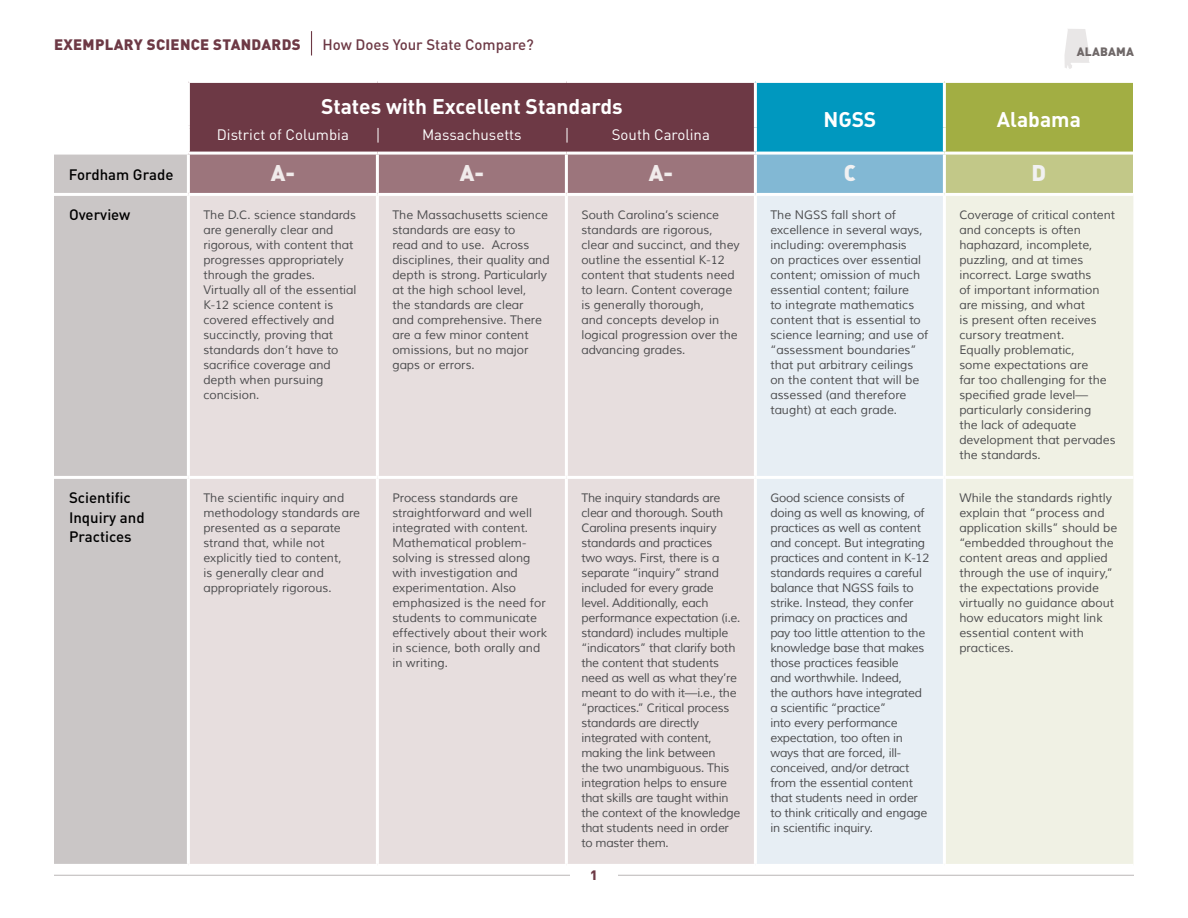
<style>
.page{position:relative;width:1188px;height:918px;background:#fff}
.page>*{position:absolute;margin:0;border:0;box-sizing:border-box;transform-origin:0 0}
.t1{font:22.5px "DIN Black Alternate";color:#f1ebeb}
.t2{font:22.5px "DIN Black Alternate";color:#f1f1f2}
.t3{font:21px "DIN Bold Alternate";color:#fff}
.t4{font:500 15px/19.5px "DIN";color:#000}
.t5{font:15px "DIN";color:#fff}
.t6{font:900 15px "DIN";letter-spacing:.02em;color:#6d3945}
.t7{font:500 15px "DIN";color:#6d3945}
.t8{font:900 13.5px "DIN";color:#6d3945}
.t9{font:12px/15px "Muli";color:#4d4d4f}
.t10{font:12px/15px "Muli";letter-spacing:-.02em;color:#4d4d4f}
.t11{font:900 12px "DIN";color:#6f6868}
</style>
<div class="page">
<svg style="left:1064px;top:29px;width:26px;height:40px"></svg>
<hr style="left:54px;top:875px;width:1080px;height:1px;background:#bbb7b7">
<div style="left:570px;top:857px;width:48px;height:40px;background:#fff"></div>
<svg style="left:311px;top:31px;width:1px;height:25px"></svg>
<div style="left:755px;top:81px;width:189px;height:72px;background:#0098bf"></div>
<div style="left:944px;top:81px;width:189px;height:72px;background:#a2ae43"></div>
<div style="left:54px;top:155px;width:133px;height:709px;background:#cac6c6"></div>
<div style="left:755px;top:153px;width:189px;height:41px;background:#82b8d4"></div>
<div style="left:944px;top:153px;width:189px;height:41px;background:#c2c888"></div>
<div style="left:190px;top:196px;width:564px;height:668px;background:#e7dede"></div>
<div style="left:757px;top:196px;width:186px;height:668px;background:#e7eef4"></div>
<div style="left:946px;top:196px;width:187px;height:668px;background:#f0f1e4"></div>
<hr style="left:755px;top:80px;width:189px;height:3px;background:#fff">
<hr style="left:754px;top:83px;width:3px;height:44px;background:#fff">
<hr style="left:944px;top:80px;width:189px;height:3px;background:#fff">
<hr style="left:943px;top:83px;width:3px;height:44px;background:#fff">
<hr style="left:943px;top:127px;width:3px;height:25px;background:#fff">
<hr style="left:755px;top:152px;width:189px;height:3px;background:#fff">
<hr style="left:754px;top:155px;width:3px;height:38px;background:#fff">
<hr style="left:944px;top:152px;width:189px;height:3px;background:#fff">
<hr style="left:943px;top:155px;width:3px;height:38px;background:#fff">
<hr style="left:54px;top:193px;width:134px;height:3px;background:#fff">
<hr style="left:376px;top:196px;width:3px;height:280px;background:#fff">
<hr style="left:565px;top:196px;width:3px;height:280px;background:#fff">
<hr style="left:755px;top:193px;width:189px;height:3px;background:#fff">
<hr style="left:944px;top:193px;width:189px;height:3px;background:#fff">
<hr style="left:54px;top:476px;width:134px;height:3px;background:#fff">
<hr style="left:188px;top:476px;width:189px;height:3px;background:#fff">
<hr style="left:377px;top:476px;width:189px;height:3px;background:#fff">
<hr style="left:376px;top:479px;width:3px;height:385px;background:#fff">
<hr style="left:566px;top:476px;width:189px;height:3px;background:#fff">
<hr style="left:565px;top:479px;width:3px;height:385px;background:#fff">
<hr style="left:755px;top:476px;width:189px;height:3px;background:#fff">
<hr style="left:944px;top:476px;width:189px;height:3px;background:#fff">
<hr style="left:754px;top:127px;width:3px;height:25px;background:#fff">
<svg style="left:188px;top:81px;width:567px;height:113px;background:#855962"></svg>
<p class="t6" style="left:54px;top:34px;width:247px">EXEMPLARY SCIENCE STANDARDS</p>
<p class="t7" style="left:322px;top:35px;width:213px">How Does Your State Compare?</p>
<p class="t11" style="left:1077px;top:44px;width:9px">ALA</p>
<p class="t11" style="left:1100px;top:44px;width:18px">BAMA</p>
<h2 class="t3" style="left:321px;top:93px;width:303px">States with Excellent Standards</h2>
<p class="t5" style="left:217px;top:125px;width:134px">District of Columbia</p>
<p class="t5" style="left:422px;top:125px;width:101px">Massachusetts</p>
<p class="t5" style="left:612px;top:125px;width:100px">South Carolina</p>
<h2 class="t3" style="left:823px;top:105px;width:55px">NGSS</h2>
<h2 class="t3" style="left:997px;top:105px;width:86px">Alabama</h2>
<p class="t4" style="left:69px;top:164px;width:106px">Fordham Grade</p>
<h1 class="t1" style="left:271px;top:158px;width:26px">A-</h1>
<h1 class="t1" style="left:460px;top:158px;width:26px">A-</h1>
<h1 class="t1" style="left:649px;top:158px;width:26px">A-</h1>
<h1 class="t2" style="left:844px;top:158px;width:14px">C</h1>
<h1 class="t2" style="left:1032px;top:158px;width:16px">D</h1>
<p class="t4" style="left:69px;top:205px;width:63px">Overview</p>
<p class="t9" style="left:203px;top:208px;width:155px">The D.C. science standards are generally clear and rigorous, with content that progresses appropriately through the grades.<br>Virtually all of the essential<br>K-12 science content is covered effectively and succinctly, proving that standards don’t have to sacrifice coverage and depth when pursuing concision.</p>
<p class="t9" style="left:392px;top:208px;width:159px">The Massachusetts science standards are easy to<br>read and to use. Across disciplines, their quality and depth is strong. Particularly at the high school level,<br>the standards are clear<br>and comprehensive. There are a few minor content omissions, but no major gaps or errors.</p>
<p class="t9" style="left:581px;top:208px;width:160px">South Carolina’s science standards are rigorous, clear and succinct, and they outline the essential K-12 content that students need to learn. Content coverage is generally thorough,<br>and concepts develop in logical progression over the advancing grades.</p>
<p class="t9" style="left:770px;top:208px;width:159px">The NGSS fall short of excellence in several ways, including: overemphasis<br>on practices over essential content; omission of much essential content; failure<br>to integrate mathematics content that is essential to science learning; and use of “assessment boundaries” that put arbitrary ceilings on the content that will be assessed (and therefore taught) at each grade.</p>
<p class="t9" style="left:959px;top:208px;width:158px">Coverage of critical content and concepts is often haphazard, incomplete, puzzling, and at times incorrect. Large swaths<br>of important information are missing, and what<br>is present often receives cursory treatment.<br>Equally problematic,<br>some expectations are<br>far too challenging for the specified grade level— particularly considering<br>the lack of adequate development that pervades the standards.</p>
<p class="t4" style="left:69px;top:488px;width:77px">Scientific<br>Inquiry and<br>Practices</p>
<p class="t9" style="left:203px;top:491px;width:158px">The scientific inquiry and methodology standards are presented as a separate strand that, while not explicitly tied to content,<br>is generally clear and appropriately rigorous.</p>
<p class="t9" style="left:392px;top:491px;width:156px">Process standards are straightforward and well integrated with content.<br>Mathematical problem&shy;solving is stressed along with investigation and experimentation. Also emphasized is the need for students to communicate effectively about their work in science, both orally and in writing.</p>
<p class="t10" style="left:581px;top:491px;width:161px">The inquiry standards are clear and thorough. South<br>Carolina presents inquiry standards and practices<br>two ways. First, there is a separate “inquiry” strand included for every grade level. Additionally, each performance expectation (i.e. standard) includes multiple “indicators” that clarify both the content that students need as well as what they’re meant to do with it—i.e., the “practices.” Critical process standards are directly integrated with content, making the link between<br>the two unambiguous. This integration helps to ensure that skills are taught within the context of the knowledge that students need in order to master them.</p>
<p class="t10" style="left:770px;top:491px;width:160px">Good science consists of doing as well as knowing, of practices as well as content and concept. But integrating practices and content in K-12 standards requires a careful balance that NGSS fails to strike. Instead, they confer primacy on practices and pay too little attention to the knowledge base that makes those practices feasible<br>and worthwhile. Indeed,<br>the authors have integrated a scientific “practice”<br>into every performance expectation, too often in ways that are forced, ill&shy;conceived, and/or detract from the essential content that students need in order to think critically and engage in scientific inquiry.</p>
<p class="t9" style="left:959px;top:491px;width:159px">While the standards rightly explain that “process and application skills” should be “embedded throughout the content areas and applied through the use of inquiry,” the expectations provide virtually no guidance about how educators might link essential content with practices.</p>
<p class="t8" style="left:590px;top:866px;width:9px">1</p>
</div>
